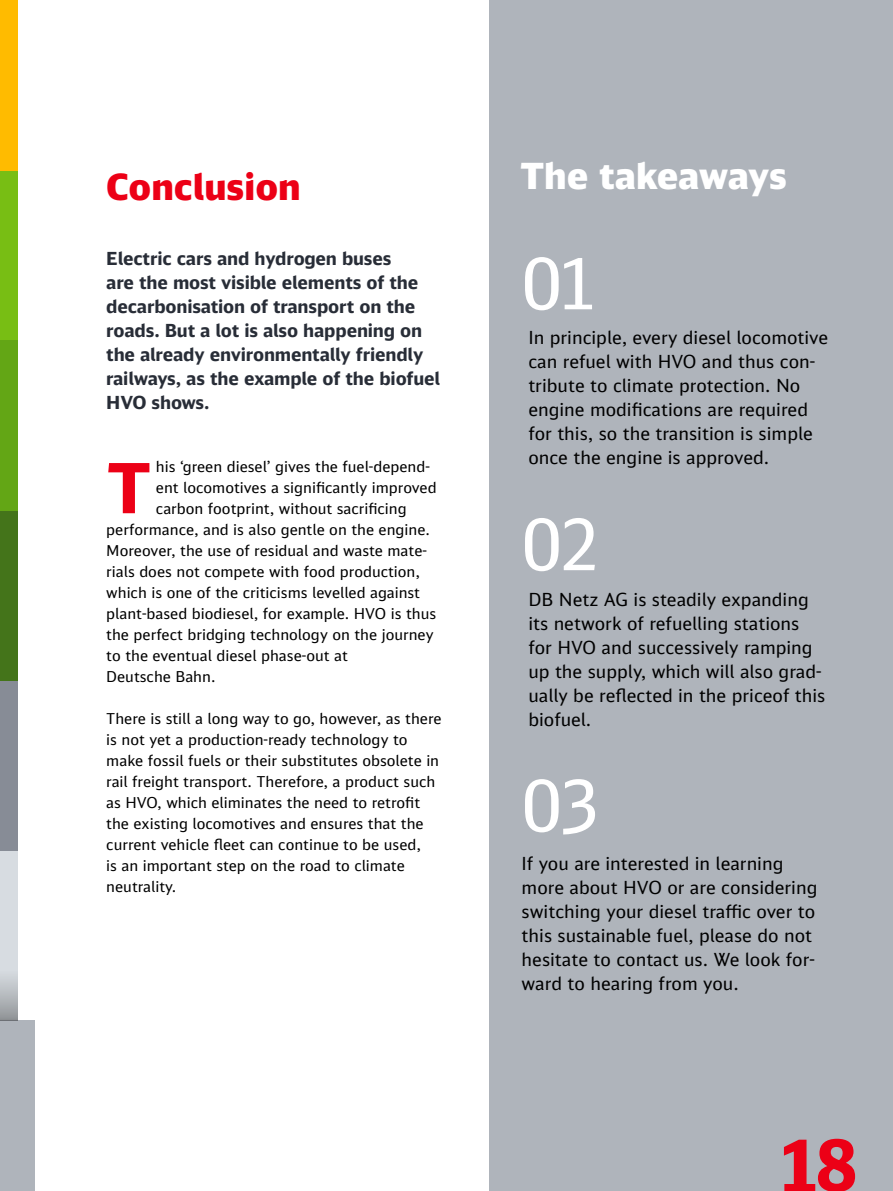
<style>
.page{position:relative;width:893px;height:1191px;background:#fff}
.page>*{position:absolute;margin:0;border:0;box-sizing:border-box;transform-origin:0 0}
.t1{font:72.15px "DB Sans Alternate";color:#fff}
.t2{font:700 72.15px "DB Sans Alternate";color:#ec0016}
.t3{font:700 69px "DB Sans Alternate";color:#ec0016}
.t4{font:900 36px "DB Sans Alternate";letter-spacing:-.01em;color:#fff}
.t5{font:900 36px "DB Sans Alternate";color:#ec0016}
.t6{font:18px/24px "DB Sans Alternate";color:#000}
.t7{font:700 18px/24px "DB Sans Alternate";letter-spacing:-.01em;color:#282d37}
.t8{font:15px/21px "DB Sans Alternate";color:#000}
</style>
<div class="page">
<div style="left:489px;top:0;width:404px;height:1190px;background:#afb4bb"></div>
<div style="left:0;top:170px;width:17px;height:170px;background:#78be14"></div>
<div style="left:0;top:850px;width:17px;height:170px;background:#d7dce1"></div>
<div style="left:0;top:680px;width:17px;height:170px;background:#878c96"></div>
<div style="left:0;top:510px;width:17px;height:170px;background:#44741a"></div>
<div style="left:0;top:340px;width:17px;height:170px;background:#63a615"></div>
<div style="left:0;top:1020px;width:34px;height:171px;background:#afb4bb"></div>
<div style="left:0;top:0;width:17px;height:170px;background:#fb0"></div>
<div style="left:0;top:957px;width:17px;height:63px;background:linear-gradient(to bottom,#e4e9ee,#969a9d)"></div>
<h3 class="t5" style="left:106px;top:163px;width:196px">Conclusion</h3>
<p class="t7" style="left:106px;top:246px;width:335px">Electric cars and hydrogen buses<br>are the most visible elements of the decarbonisation of transport on the roads. But a lot is also happening on the already environmentally friendly railways, as the example of the biofuel<br>HVO shows.</p>
<p class="t8" style="left:156px;top:456px;width:275px">his ‘green diesel’ gives the fuel-depend-</p>
<p class="t8" style="left:156px;top:477px;width:282px">ent locomotives a significantly improved</p>
<p class="t8" style="left:156px;top:498px;width:252px">carbon footprint, without sacrificing</p>
<p class="t8" style="left:106px;top:519px;width:325px">performance, and is also gentle on the engine.</p>
<p class="t8" style="left:106px;top:540px;width:322px">Moreover, the use of residual and waste mate-</p>
<p class="t8" style="left:106px;top:561px;width:315px">rials does not compete with food production,</p>
<p class="t8" style="left:106px;top:582px;width:315px">which is one of the criticisms levelled against</p>
<p class="t8" style="left:106px;top:603px;width:331px">plant-based biodiesel, for example. HVO is thus</p>
<p class="t8" style="left:106px;top:624px;width:329px">the perfect bridging technology on the journey</p>
<p class="t8" style="left:106px;top:645px;width:243px">to the eventual diesel phase-out at</p>
<p class="t8" style="left:106px;top:666px;width:111px">Deutsche Bahn.</p>
<p class="t8" style="left:106px;top:708px;width:337px">There is still a long way to go, however, as there is not yet a production-ready technology to make fossil fuels or their substitutes obsolete in rail freight transport. Therefore, a product such as HVO, which eliminates the need to retrofit the existing locomotives and ensures that the current vehicle fleet can continue to be used,<br>is an important step on the road to climate neutrality.</p>
<h2 class="t3" style="left:106px;top:444px;width:47px">T</h2>
<h3 class="t4" style="left:520px;top:153px;width:268px">The takeaways</h3>
<h1 class="t1" style="left:522px;top:238px;width:73px">01</h1>
<p class="t6" style="left:528px;top:325px;width:301px">In principle, every diesel locomotive can refuel with HVO and thus con&shy;tribute to climate protection. No engine modifications are required for this, so the transition is simple once the engine is approved.</p>
<h1 class="t1" style="left:522px;top:499px;width:78px">02</h1>
<p class="t6" style="left:528px;top:586px;width:299px">DB Netz AG is steadily expanding its network of refuelling stations for HVO and successively ramping up the supply, which will also grad&shy;ually be reflected in the priceof this biofuel.</p>
<h1 class="t1" style="left:522px;top:760px;width:79px">03</h1>
<p class="t6" style="left:522px;top:851px;width:297px">If you are interested in learning more about HVO or are considering switching your diesel traffic over to this sustainable fuel, please do not hesitate to contact us. We look for&shy;ward to hearing from you.</p>
<h1 class="t2" style="left:782px;top:1118px;width:76px">18</h1>
</div>
